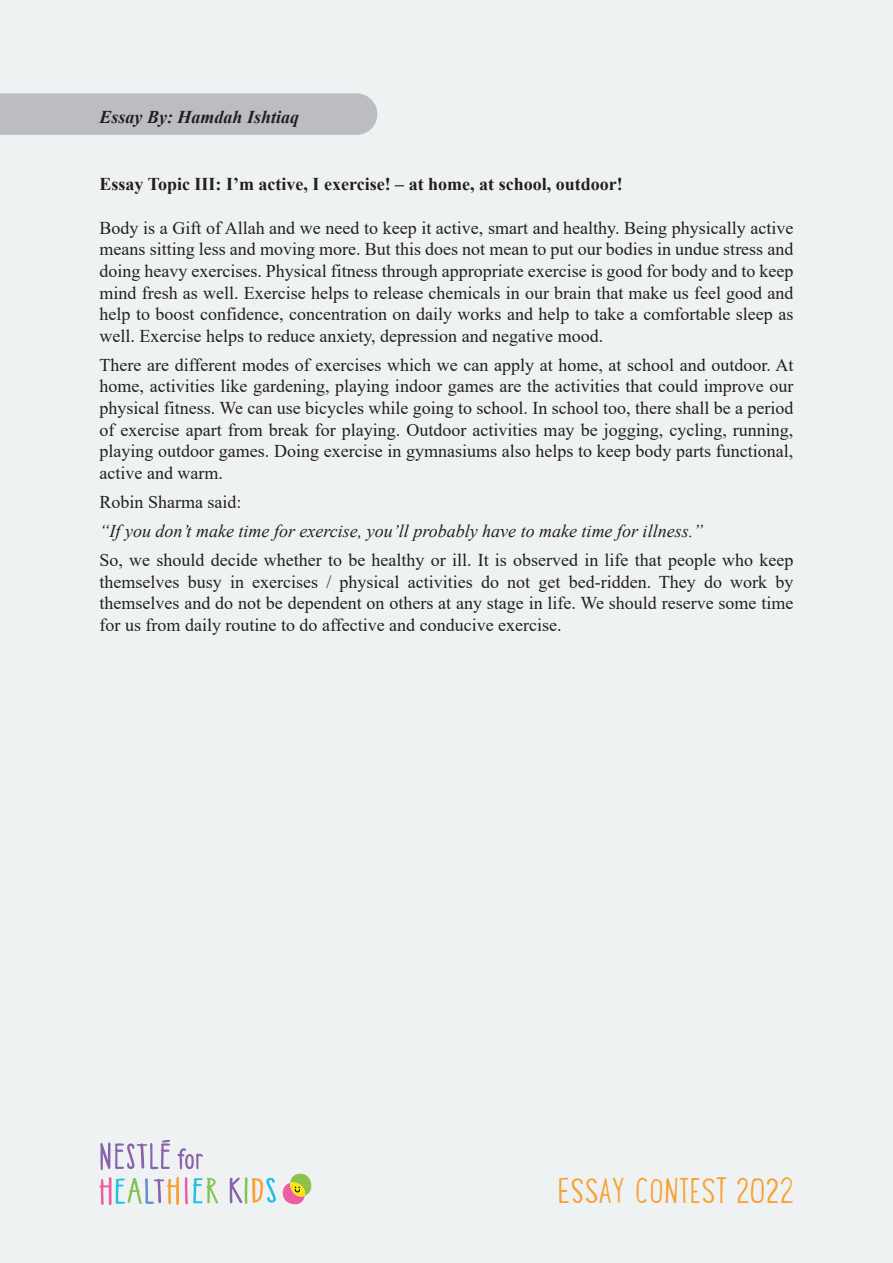
<style>
.page{position:relative;width:893px;height:1263px;background:#eff2f3}
.page>*{position:absolute;margin:0;border:0;box-sizing:border-box;transform-origin:0 0}
.t1{font:300 37.5px "Lunch Box";color:#f9a030}
.t2{font:18px/21.6px "Times New Roman";color:#231f20;text-align:justify}
.t3{font:italic 18px "Times New Roman";color:#231f20}
.t4{font:700 18px "Times New Roman";color:#231f20}
.t5{font:italic 700 18px "Times New Roman";color:#231f20}
</style>
<div class="page">
<div style="left:0;top:93px;width:377px;height:42px;background:#bcbdc0"></div>
<svg style="left:99px;top:1177px;width:80px;height:28px"></svg>
<svg style="left:185px;top:1177px;width:33px;height:28px"></svg>
<svg style="left:100px;top:1140px;width:70px;height:30px"></svg>
<svg style="left:177px;top:1148px;width:26px;height:21px"></svg>
<svg style="left:230px;top:1173px;width:82px;height:32px"></svg>
<p class="t5" style="left:100px;top:105px;width:201px">Essay By: Hamdah Ishtiaq</p>
<p class="t4" style="left:100px;top:171px;width:525px">Essay Topic III: I’m active, I exercise! – at home, at school, outdoor!</p>
<p class="t2" style="left:100px;top:216px;width:695px">Body is a Gift of Allah and we need to keep it active, smart and healthy. Being physically active means sitting less and moving more. But this does not mean to put our bodies in undue stress and doing heavy exercises. Physical fitness through appropriate exercise is good for body and to keep mind fresh as well. Exercise helps to release chemicals in our brain that make us feel good and help to boost confidence, concentration on daily works and help to take a comfortable sleep as well. Exercise helps to reduce anxiety, depression and negative mood.</p>
<p class="t2" style="left:100px;top:353px;width:695px">There are different modes of exercises which we can apply at home, at school and outdoor. At home, activities like gardening, playing indoor games are the activities that could improve our physical fitness. We can use bicycles while going to school. In school too, there shall be a period of exercise apart from break for playing. Outdoor activities may be jogging, cycling, running, playing outdoor games. Doing exercise in gymnasiums also helps to keep body parts functional, active and warm.</p>
<p class="t2" style="left:100px;top:490px;width:144px">Robin Sharma said:</p>
<p class="t3" style="left:100px;top:519px;width:605px">“If you don’t make time for exercise, you’ll probably have to make time for illness.”</p>
<p class="t2" style="left:100px;top:549px;width:695px">So, we should decide whether to be healthy or ill. It is observed in life that people who keep themselves busy in exercises / physical activities do not get bed-ridden. They do work by themselves and do not be dependent on others at any stage in life. We should reserve some time for us from daily routine to do affective and conducive exercise.</p>
<h1 class="t1" style="left:558px;top:1167px;width:237px">ESSAY CONTEST 2022</h1>
</div>
